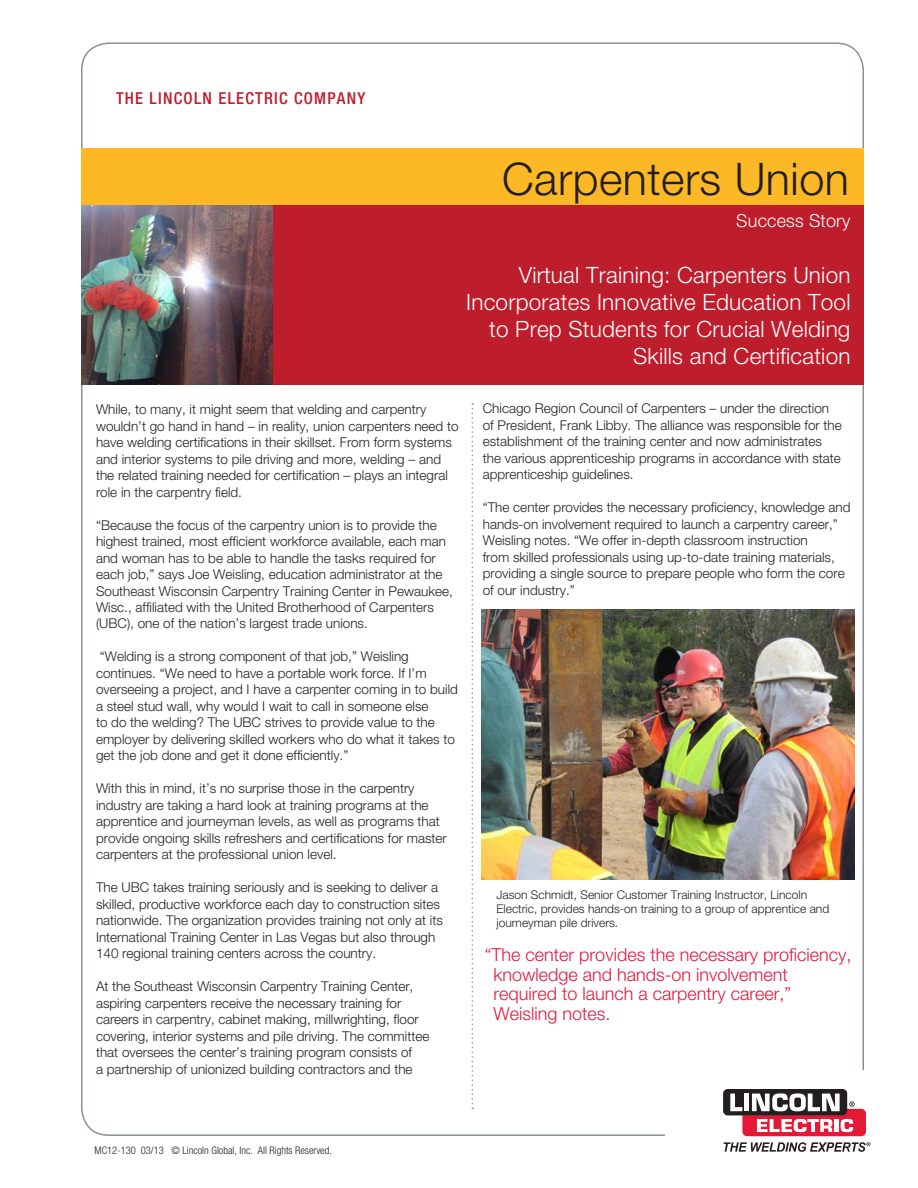
<style>
.page{position:relative;width:918px;height:1188px;background:#fff}
.page>*{position:absolute;margin:0;border:0;box-sizing:border-box;transform-origin:0 0}
.Headline__Yellowbar{font:300 45px "Helvetica Neue";letter-spacing:.01em;color:#231f20}
.Headline__Yellowbar-2{font:300 22.5px/27px "Helvetica Neue";letter-spacing:.01em;color:#fff;text-align:right}
.Advantages{font:300 18px/19.5px "Helvetica Neue";color:#e4183e}
.Headline__Yellowbar-3{font:300 18px "Helvetica Neue";letter-spacing:.01em;color:#fff}
.t1{font:500 condensed 16.5px "Helvetica Neue";letter-spacing:.075em;color:#be1d2c}
._1st_Paragraph{font:300 13.5px/16.5px "Helvetica Neue";color:#231f20}
.t2{font:300 12px/14.4px "Helvetica Neue";color:#231f20}
.t3{font:300 condensed 10.5px "Helvetica Neue";color:#231f20}
</style>
<div class="page">
<div style="left:346px;top:203px;width:518px;height:182px;background:#be1d2c"></div>
<div style="left:81px;top:204px;width:266px;height:181px;background:#be1d2c"></div>
<img style="left:82px;top:205px;width:191px;height:180px">
<div style="left:81px;top:148px;width:783px;height:57px;background:#fcb825"></div>
<svg style="left:472px;top:403px;width:1px;height:706px"></svg>
<svg style="left:724px;top:1142px;width:146px;height:10px"></svg>
<div style="left:723px;top:1089px;width:124px;height:26px;background:#231f20;border-radius:5px"></div>
<svg style="left:730px;top:1093px;width:136px;height:43px"></svg>
<img style="left:482px;top:609px;width:372px;height:271px">
<p class="t1" style="left:116px;top:88px;width:251px">THE LINCOLN ELECTRIC COMPANY</p>
<p class="Headline__Yellowbar" style="left:502px;top:152px;width:348px">Carpenters Union</p>
<p class="Headline__Yellowbar-3" style="left:736px;top:210px;width:116px">Success Story</p>
<p class="Headline__Yellowbar-2" style="left:466px;top:261px;width:386px">Virtual Training: Carpenters Union Incorporates Innovative Education Tool to Prep Students for Crucial Welding Skills and Certification</p>
<p class="_1st_Paragraph" style="left:96px;top:401px;width:364px">While, to many, it might seem that welding and carpentry wouldn’t go hand in hand – in reality, union carpenters need to have welding certifications in their skillset. From form systems and interior systems to pile driving and more, welding – and the related training needed for certification – plays an integral role in the carpentry field.</p>
<p class="_1st_Paragraph" style="left:96px;top:516px;width:358px">“Because the focus of the carpentry union is to provide the highest trained, most efficient workforce available, each man and woman has to be able to handle the tasks required for each job,” says Joe Weisling, education administrator at the Southeast Wisconsin Carpentry Training Center in Pewaukee, Wisc., affiliated with the United Brotherhood of Carpenters (UBC), one of the nation’s largest trade unions.</p>
<p class="_1st_Paragraph" style="left:96px;top:648px;width:363px">“Welding is a strong component of that job,” Weisling continues. “We need to have a portable work force. If I’m overseeing a project, and I have a carpenter coming in to build a steel stud wall, why would I wait to call in someone else<br>to do the welding? The UBC strives to provide value to the employer by delivering skilled workers who do what it takes to get the job done and get it done efficiently.”</p>
<p class="_1st_Paragraph" style="left:96px;top:780px;width:352px">With this in mind, it’s no surprise those in the carpentry industry are taking a hard look at training programs at the apprentice and journeyman levels, as well as programs that provide ongoing skills refreshers and certifications for master carpenters at the professional union level.</p>
<p class="_1st_Paragraph" style="left:96px;top:879px;width:348px">The UBC takes training seriously and is seeking to deliver a skilled, productive workforce each day to construction sites nationwide. The organization provides training not only at its International Training Center in Las Vegas but also through 140 regional training centers across the country.</p>
<p class="_1st_Paragraph" style="left:96px;top:978px;width:335px">At the Southeast Wisconsin Carpentry Training Center, aspiring carpenters receive the necessary training for careers in carpentry, cabinet making, millwrighting, floor covering, interior systems and pile driving. The committee that oversees the center’s training program consists of<br>a partnership of unionized building contractors and the</p>
<p class="_1st_Paragraph" style="left:483px;top:400px;width:361px">Chicago Region Council of Carpenters – under the direction of President, Frank Libby. The alliance was responsible for the establishment of the training center and now administrates the various apprenticeship programs in accordance with state apprenticeship guidelines.</p>
<p class="_1st_Paragraph" style="left:483px;top:499px;width:369px">“The center provides the necessary proficiency, knowledge and hands-on involvement required to launch a carpentry career,” Weisling notes. “We offer in-depth classroom instruction<br>from skilled professionals using up-to-date training materials, providing a single source to prepare people who form the core of our industry.”</p>
<p class="t2" style="left:496px;top:887px;width:334px">Jason Schmidt, Senior Customer Training Instructor, Lincoln<br>Electric, provides hands-on training to a group of apprentice and journeyman pile drivers.</p>
<p class="Advantages" style="left:493px;top:944px;width:359px;text-indent:-9px">“The center provides the necessary proficiency, knowledge and hands-on involvement required to launch a carpentry career,” Weisling notes.</p>
<p class="t3" style="left:94px;top:1145px;width:239px">MC12-130 03/13 © Lincoln Global, Inc. All Rights Reserved.</p>
</div>
